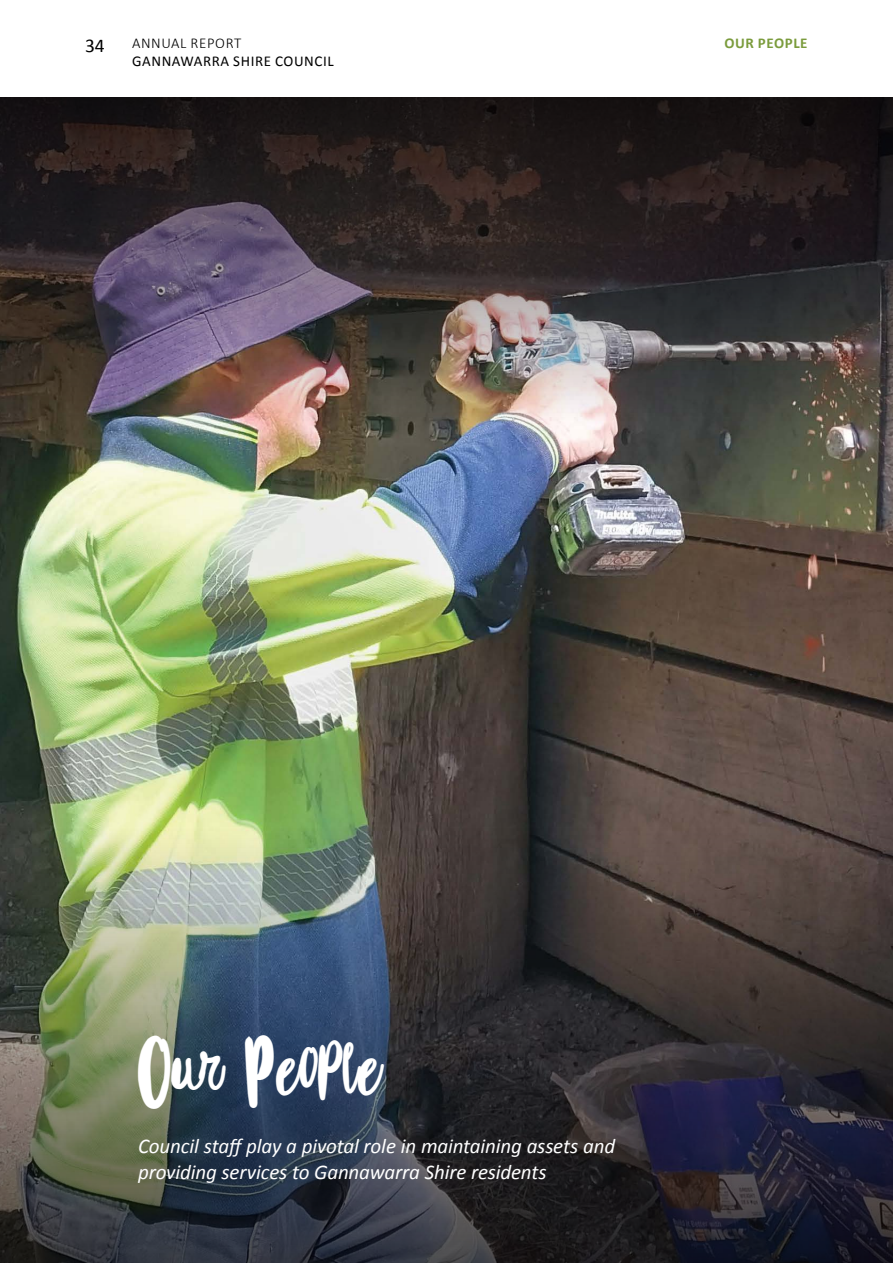
<style>
.page{position:relative;width:893px;height:1263px;background:#fff}
.page>*{position:absolute;margin:0;border:0;box-sizing:border-box;transform-origin:0 0}
.t1{font:49.5px "Wired Pop Free";color:#fff}
.t2{font:italic 21px/25.2px "Calibri";letter-spacing:-.005em;color:#fff}
.t3{font:19.5px "Calibri";color:#000}
.t4{font:15px "Calibri";letter-spacing:.04em;color:#000}
.t5{font:300 15px "Calibri";letter-spacing:.04em;color:#000}
.t6{font:700 15px "Calibri";letter-spacing:.04em;color:#7b9c3d}
</style>
<div class="page">
<img style="left:0;top:421px;width:893px;height:406px">
<img style="left:0;top:98px;width:893px;height:323px">
<img style="left:0;top:827px;width:893px;height:436px">
<p class="t5" style="left:132px;top:34px;width:111px">ANNUAL REPORT</p>
<p class="t4" style="left:132px;top:52px;width:203px">GANNAWARRA SHIRE COUNCIL</p>
<p class="t3" style="left:85px;top:33px;width:21px">34</p>
<p class="t6" style="left:724px;top:34px;width:85px">OUR PEOPLE</p>
<h1 class="t1" style="left:138px;top:1044px;width:245px">Our People</h1>
<p class="t2" style="left:138px;top:1133px;width:479px">Council staff play a pivotal role in maintaining assets and providing services to Gannawarra Shire residents</p>
</div>
